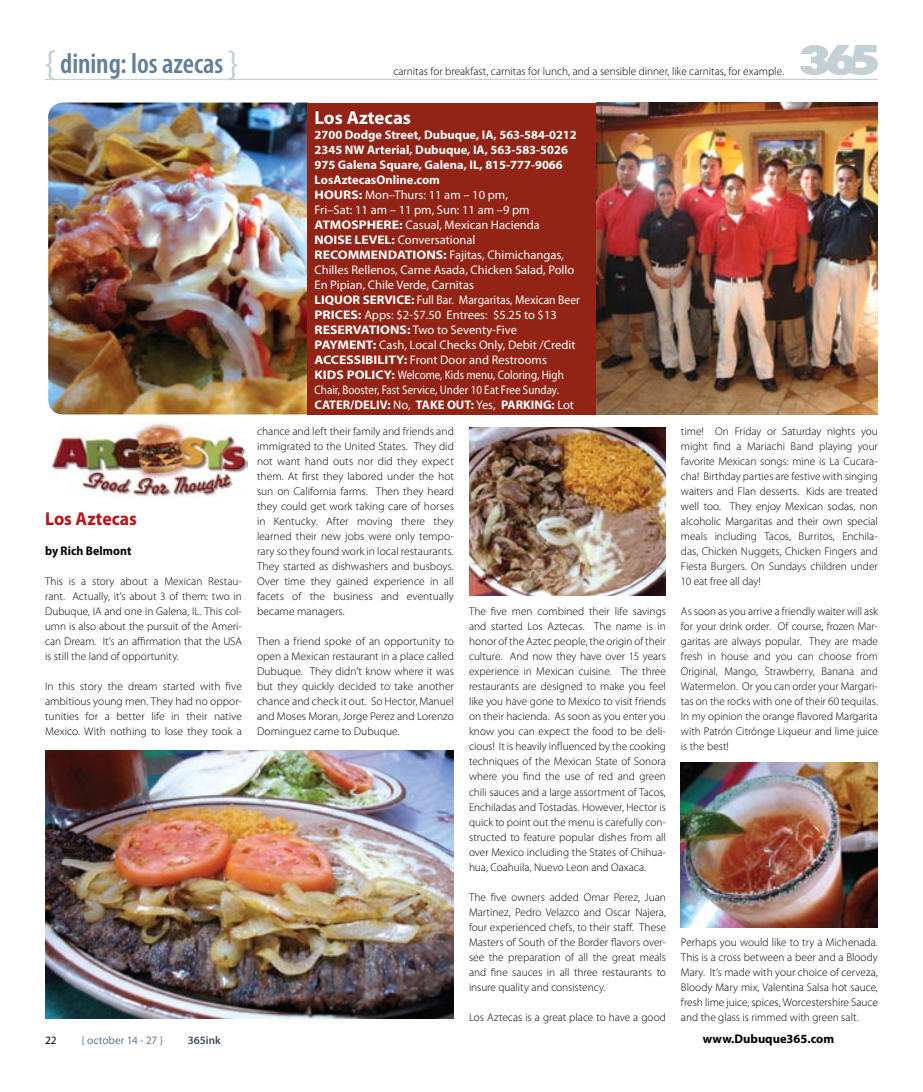
<style>
.page{position:relative;width:923px;height:1092px;background:#fff}
.page>*{position:absolute;margin:0;border:0;box-sizing:border-box;transform-origin:0 0}
.t1{font:600 condensed 28.75px "Myriad Pro";letter-spacing:-.005em;color:#617d99}
.t2{font:700 18.75px "Myriad Pro";color:#ba131a;scale:.95 1}
.t3{font:700 18.75px "Myriad Pro";color:#fff}
.t4{font:12.5px/15px "Myriad Pro";color:#fff}
.t5{font:700 12.5px "Myriad Pro";color:#000}
.t6{font:700 12.5px "Myriad Pro";color:#000;scale:.95 1}
.t7{font:300 11.25px/15px "Myriad Pro";color:#000;text-align:justify}
.t8{font:11.25px "Myriad Pro";letter-spacing:.005em;color:#617d99}
.t9{font:600 11.25px "Myriad Pro";color:#3b4a5c}
.t10{font:11.25px "Myriad Pro";color:#000}
.s1{font-weight:400;font-stretch:normal;font-size:37.5px;color:#c3d0d6}
.s2{font-weight:700}
</style>
<div class="page">
<svg style="left:800px;top:45px;width:78px;height:30px"></svg>
<hr style="left:45px;top:79px;width:833px;height:1px;background:#c3d0d6">
<img style="left:48px;top:102px;width:259px;height:312px">
<div style="left:307px;top:102px;width:290px;height:312px;background:#932314"></div>
<img style="left:51px;top:423px;width:196px;height:74px">
<img style="left:596px;top:102px;width:282px;height:312px">
<img style="left:45px;top:750px;width:409px;height:268px">
<img style="left:469px;top:427px;width:197px;height:168px">
<img style="left:681px;top:762px;width:197px;height:165px">
<h1 class="t1" style="left:45px;top:46px;width:195px"><span class="s1">{</span> dining: los azecas <span class="s1">}</span></h1>
<h2 class="t2" style="left:45px;top:506px;width:98px">Los Aztecas</h2>
<p class="t6" style="left:45px;top:543px;width:92px">by Rich Belmont</p>
<p class="t7" style="left:45px;top:574px;width:198px">This is a story about a Mexican Restau&shy;rant. Actually, it’s about 3 of them: two in Dubuque, IA and one in Galena, IL. This col&shy;umn is also about the pursuit of the Ameri&shy;can Dream. It’s an affirmation that the USA is still the land of opportunity.</p>
<p class="t7" style="left:45px;top:679px;width:198px">In this story the dream started with five ambitious young men. They had no oppor&shy;tunities for a better life in their native Mexico. With nothing to lose they took a</p>
<p class="t7" style="left:393px;top:64px;width:392px">carnitas for breakfast, carnitas for lunch, and a sensible dinner, like carnitas, for example.</p>
<h2 class="t3" style="left:314px;top:105px;width:98px">Los Aztecas</h2>
<p class="t4" style="left:314px;top:127px;width:267px"><span class="s2">2700 Dodge Street, Dubuque, IA, 563-584-0212<br>2345 NW Arterial, Dubuque, IA, 563-583-5026<br>975 Galena Square, Galena, IL, 815-777-9066<br>LosAztecasOnline.com<br>HOURS:</span> Mon–Thurs: 11 am – 10 pm,<br>Fri–Sat: 11 am – 11 pm, Sun: 11 am –9 pm <span class="s2">ATMOSPHERE:</span> Casual, Mexican Hacienda <span class="s2">NOISE LEVEL:</span> Conversational <span class="s2">RECOMMENDATIONS:</span> Fajitas, Chimichangas, Chilles Rellenos, Carne Asada, Chicken Salad, Pollo En Pipian, Chile Verde, Carnitas<br><span class="s2">LIQUOR SERVICE:</span> Full Bar. Margaritas, Mexican Beer <span class="s2">PRICES:</span> Apps: $2-$7.50 Entrees: $5.25 to $13<br><span class="s2">RESERVATIONS:</span> Two to Seventy-Five <span class="s2">PAYMENT:</span> Cash, Local Checks Only, Debit /Credit <span class="s2">ACCESSIBILITY:</span> Front Door and Restrooms<br><span class="s2">KIDS POLICY:</span> Welcome, Kids menu, Coloring, High Chair, Booster, Fast Service, Under 10 Eat Free Sunday.<br><span class="s2">CATER/DELIV:</span> No, <span class="s2">TAKE OUT:</span> Yes, <span class="s2">PARKING:</span> Lot</p>
<p class="t7" style="left:257px;top:424px;width:198px">chance and left their family and friends and immigrated to the United States. They did not want hand outs nor did they expect them. At first they labored under the hot sun on California farms. Then they heard they could get work taking care of horses in Kentucky. After moving there they learned their new jobs were only tempo&shy;rary so they found work in local restaurants.<br>They started as dishwashers and busboys.<br>Over time they gained experience in all facets of the business and eventually became managers.</p>
<p class="t7" style="left:257px;top:634px;width:198px">Then a friend spoke of an opportunity to open a Mexican restaurant in a place called Dubuque. They didn’t know where it was but they quickly decided to take another chance and check it out. So Hector, Manuel and Moses Moran, Jorge Perez and Lorenzo Dominguez came to Dubuque.</p>
<p class="t7" style="left:469px;top:604px;width:198px">The five men combined their life savings and started Los Aztecas. The name is in honor of the Aztec people, the origin of their culture. And now they have over 15 years experience in Mexican cuisine. The three restaurants are designed to make you feel like you have gone to Mexico to visit friends on their hacienda. As soon as you enter you know you can expect the food to be deli&shy;cious! It is heavily influenced by the cooking techniques of the Mexican State of Sonora where you find the use of red and green chili sauces and a large assortment of Tacos, Enchiladas and Tostadas. However, Hector is quick to point out the menu is carefully con&shy;structed to feature popular dishes from all over Mexico including the States of Chihua&shy;hua, Coahuila, Nuevo Leon and Oaxaca.</p>
<p class="t7" style="left:469px;top:889px;width:198px">The five owners added Omar Perez, Juan Martinez, Pedro Velazco and Oscar Najera, four experienced chefs, to their staff. These Masters of South of the Border flavors over&shy;see the preparation of all the great meals and fine sauces in all three restaurants to insure quality and consistency.</p>
<p class="t7" style="left:469px;top:1009px;width:198px">Los Aztecas is a great place to have a good</p>
<p class="t7" style="left:681px;top:424px;width:198px">time! On Friday or Saturday nights you might find a Mariachi Band playing your favorite Mexican songs: mine is La Cucara&shy;cha! Birthday parties are festive with singing waiters and Flan desserts. Kids are treated well too. They enjoy Mexican sodas, non alcoholic Margaritas and their own special meals including Tacos, Burritos, Enchila&shy;das, Chicken Nuggets, Chicken Fingers and Fiesta Burgers. On Sundays children under 10 eat free all day!</p>
<p class="t7" style="left:681px;top:604px;width:198px">As soon as you arrive a friendly waiter will ask for your drink order. Of course, frozen Mar&shy;garitas are always popular. They are made fresh in house and you can choose from Original, Mango, Strawberry, Banana and Watermelon. Or you can order your Margari&shy;tas on the rocks with one of their 60 tequilas.<br>In my opinion the orange flavored Margarita with Patrón Citrónge Liqueur and lime juice is the best!</p>
<p class="t7" style="left:681px;top:934px;width:198px">Perhaps you would like to try a Michenada.<br>This is a cross between a beer and a Bloody Mary. It’s made with your choice of cerveza, Bloody Mary mix, Valentina Salsa hot sauce, fresh lime juice, spices, Worcestershire Sauce and the glass is rimmed with green salt.</p>
<p class="t10" style="left:45px;top:1033px;width:13px">22</p>
<p class="t8" style="left:81px;top:1033px;width:83px">{ october 14 - 27 }</p>
<p class="t9" style="left:188px;top:1033px;width:35px">365ink</p>
<p class="t5" style="left:702px;top:1030px;width:133px">www.Dubuque365.com</p>
</div>
